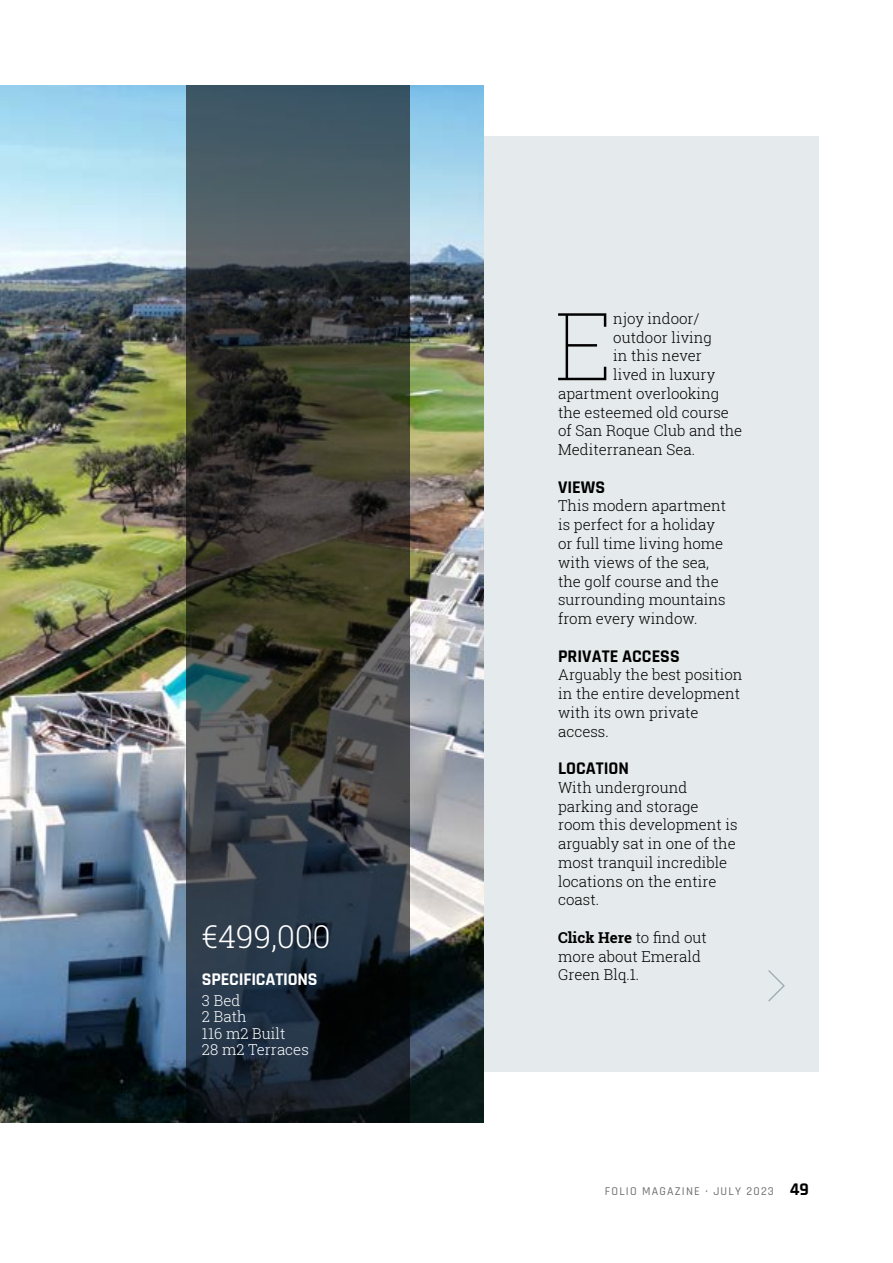
<style>
.page{position:relative;width:893px;height:1263px;background:#fff}
.page>*{position:absolute;margin:0;border:0;box-sizing:border-box;transform-origin:0 0}
.t1{font:100 94.05px "Roboto Slab";color:#020203}
.t2{font:300 31.5px "Roboto Slab";color:#fff}
.t3{font:700 18px "Rajdhani";color:#000}
.t4{font:700 18px "Rajdhani";letter-spacing:-.01em;color:#fff}
.t5{font:300 15px/18.8px "Roboto Slab";color:#000}
.t6{font:300 15px/16.5px "Roboto Slab";color:#fff}
.t7{font:500 12px "Rajdhani";letter-spacing:.1em;color:#706f6f}
.s1{font-weight:700}
.s2{font-weight:700;font-size:18px;color:#000}
</style>
<div class="page">
<img style="left:0;top:85px;width:484px;height:1038px">
<div style="left:484px;top:136px;width:335px;height:935px;background:#e5eaec"></div>
<svg style="left:186px;top:85px;width:223px;height:1038px;background:#353b3c"></svg>
<svg style="left:768px;top:970px;width:17px;height:32px"></svg>
<h2 class="t2" style="left:202px;top:915px;width:130px">€499,000</h2>
<p class="t4" style="left:202px;top:968px;width:117px">SPECIFICATIONS</p>
<p class="t6" style="left:202px;top:992px;width:108px">3 Bed<br>2 Bath<br>116 m2 Built<br>28 m2 Terraces</p>
<h1 class="t1" style="left:555px;top:282px;width:60px">E</h1>
<p class="t5" style="left:613px;top:309px;width:88px">njoy indoor/</p>
<p class="t5" style="left:613px;top:327px;width:100px">outdoor living</p>
<p class="t5" style="left:613px;top:346px;width:90px">in this never</p>
<p class="t5" style="left:613px;top:365px;width:104px">lived in luxury</p>
<p class="t5" style="left:558px;top:384px;width:163px">apartment overlooking</p>
<p class="t5" style="left:558px;top:402px;width:172px">the esteemed old course</p>
<p class="t5" style="left:558px;top:421px;width:186px">of San Roque Club and the</p>
<p class="t5" style="left:558px;top:440px;width:139px">Mediterranean Sea.</p>
<p class="t3" style="left:558px;top:476px;width:49px">VIEWS</p>
<p class="t5" style="left:558px;top:496px;width:170px">This modern apartment is perfect for a holiday or full time living home with views of the sea, the golf course and the surrounding mountains from every window.</p>
<p class="t3" style="left:558px;top:645px;width:123px">PRIVATE ACCESS</p>
<p class="t5" style="left:558px;top:665px;width:186px">Arguably the best position in the entire development with its own private access.</p>
<p class="t3" style="left:558px;top:757px;width:72px">LOCATION</p>
<p class="t5" style="left:558px;top:777px;width:181px">With underground parking and storage room this development is arguably sat in one of the most tranquil incredible locations on the entire coast.</p>
<p class="t5" style="left:558px;top:927px;width:150px"><span class="s1">Click Here</span> to find out more about Emerald<br>Green Blq.1.</p>
<p class="t7" style="left:605px;top:1184px;width:206px">FOLIO MAGAZINE · JULY 2023 <span class="s2">49</span></p>
</div>
